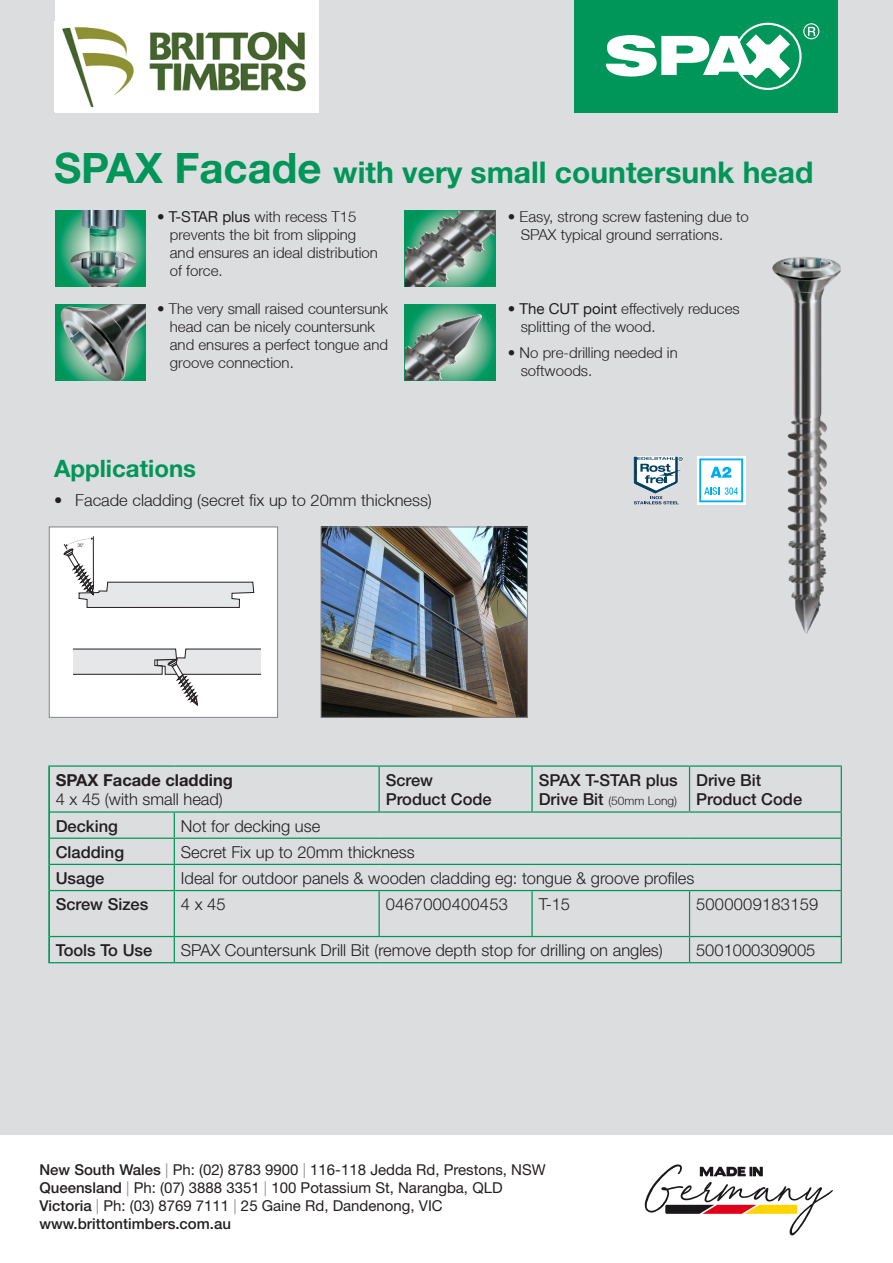
<style>
.page{position:relative;width:893px;height:1263px;background:#fff}
.page>*{position:absolute;margin:0;border:0;box-sizing:border-box;transform-origin:0 0}
.t1{font:700 30px "Helvetica Neue";color:#009559}
.t2{font:700 24px "Helvetica Neue";color:#009559}
.t3{font:300 18px "Helvetica Neue LT";color:#231f20}
.t4{font:300 16.5px "Helvetica Neue";color:#231f20}
.t5{font:500 16.5px/19.8px "Helvetica Neue";color:#231f20}
.t6{font:300 16.5px "Helvetica Neue LT";color:#231f20}
.t7{font:700 16.5px "Helvetica Neue";color:#231f20}
.t8{font:300 15px/18px "Helvetica Neue LT";color:#231f20}
.t9{font:15px/18px "Helvetica Neue";color:#231f20}
.t10{font:300 12px "Helvetica Neue LT";color:#231f20}
.s1{font-size:42px}
.s2{font-weight:400}
.s3{font-family:"Helvetica Neue";font-weight:500;font-size:16.5px}
.s4{font-weight:500}
.s5{color:#939598}
</style>
<div class="page">
<div style="left:0;top:0;width:893px;height:1209px;background:#dcdddf"></div>
<div style="left:574px;top:0;width:264px;height:113px;background:#009559"></div>
<svg style="left:606px;top:23px;width:213px;height:67px"></svg>
<div style="left:0;top:1135px;width:893px;height:128px;background:#fff"></div>
<img style="left:772px;top:257px;width:69px;height:376px">
<hr style="left:48px;top:767px;width:2px;height:45px;background:#009559">
<hr style="left:48px;top:812px;width:2px;height:26px;background:#009559">
<hr style="left:48px;top:838px;width:2px;height:26px;background:#009559">
<hr style="left:48px;top:864px;width:2px;height:26px;background:#009559">
<hr style="left:48px;top:890px;width:2px;height:46px;background:#009559">
<hr style="left:48px;top:936px;width:2px;height:26px;background:#009559">
<hr style="left:48px;top:765px;width:126px;height:2px;background:#009559">
<hr style="left:174px;top:765px;width:205px;height:2px;background:#009559">
<hr style="left:379px;top:765px;width:153px;height:2px;background:#009559">
<hr style="left:378px;top:767px;width:2px;height:44px;background:#009559">
<hr style="left:532px;top:765px;width:157px;height:2px;background:#009559">
<hr style="left:531px;top:767px;width:2px;height:44px;background:#009559">
<hr style="left:689px;top:765px;width:153px;height:2px;background:#009559">
<hr style="left:689px;top:767px;width:1px;height:44px;background:#009559">
<hr style="left:841px;top:767px;width:1px;height:44px;background:#009559">
<hr style="left:50px;top:811px;width:124px;height:2px;background:#009559">
<hr style="left:174px;top:811px;width:205px;height:2px;background:#009559">
<hr style="left:379px;top:811px;width:153px;height:2px;background:#009559">
<hr style="left:532px;top:811px;width:157px;height:2px;background:#009559">
<hr style="left:689px;top:811px;width:153px;height:2px;background:#009559">
<hr style="left:50px;top:837px;width:124px;height:2px;background:#009559">
<hr style="left:174px;top:837px;width:205px;height:2px;background:#009559">
<hr style="left:379px;top:837px;width:153px;height:2px;background:#009559">
<hr style="left:532px;top:837px;width:157px;height:2px;background:#009559">
<hr style="left:689px;top:837px;width:153px;height:2px;background:#009559">
<hr style="left:50px;top:864px;width:124px;height:1px;background:#009559">
<hr style="left:174px;top:864px;width:205px;height:1px;background:#009559">
<svg style="left:174px;top:813px;width:1px;height:77px"></svg>
<hr style="left:379px;top:864px;width:153px;height:1px;background:#009559">
<hr style="left:532px;top:864px;width:157px;height:1px;background:#009559">
<hr style="left:689px;top:864px;width:153px;height:1px;background:#009559">
<svg style="left:841px;top:813px;width:1px;height:77px"></svg>
<hr style="left:50px;top:890px;width:124px;height:1px;background:#009559">
<hr style="left:174px;top:890px;width:205px;height:1px;background:#009559">
<hr style="left:174px;top:891px;width:1px;height:45px;background:#009559">
<hr style="left:379px;top:890px;width:153px;height:1px;background:#009559">
<hr style="left:378px;top:891px;width:2px;height:45px;background:#009559">
<hr style="left:532px;top:890px;width:157px;height:1px;background:#009559">
<hr style="left:531px;top:891px;width:2px;height:45px;background:#009559">
<hr style="left:689px;top:890px;width:153px;height:1px;background:#009559">
<hr style="left:689px;top:891px;width:1px;height:45px;background:#009559">
<hr style="left:841px;top:891px;width:1px;height:45px;background:#009559">
<hr style="left:50px;top:936px;width:124px;height:1px;background:#009559">
<hr style="left:174px;top:936px;width:205px;height:1px;background:#009559">
<svg style="left:174px;top:937px;width:1px;height:25px"></svg>
<hr style="left:379px;top:936px;width:153px;height:1px;background:#009559">
<hr style="left:532px;top:936px;width:157px;height:1px;background:#009559">
<hr style="left:689px;top:936px;width:153px;height:1px;background:#009559">
<svg style="left:689px;top:937px;width:1px;height:25px"></svg>
<svg style="left:841px;top:937px;width:1px;height:25px"></svg>
<hr style="left:48px;top:962px;width:126px;height:1px;background:#009559">
<hr style="left:174px;top:962px;width:205px;height:1px;background:#009559">
<hr style="left:379px;top:962px;width:153px;height:1px;background:#009559">
<hr style="left:532px;top:962px;width:157px;height:1px;background:#009559">
<hr style="left:689px;top:962px;width:153px;height:1px;background:#009559">
<img style="left:323px;top:529px;width:203px;height:187px">
<div style="left:321px;top:527px;width:207px;height:191px;border:1px solid #808285"></div>
<div style="left:49px;top:527px;width:229px;height:190px;background:#fff"></div>
<hr style="left:93px;top:536px;width:1px;height:53px;background:#231f20">
<svg style="left:64px;top:537px;width:196px;height:169px"></svg>
<div style="left:49px;top:527px;width:229px;height:191px;border:1px solid #808285"></div>
<div style="left:55px;top:0;width:264px;height:113px;background:#fff"></div>
<img style="left:62px;top:27px;width:244px;height:81px">
<img style="left:56px;top:210px;width:90px;height:77px">
<img style="left:55px;top:304px;width:91px;height:77px">
<img style="left:405px;top:210px;width:90px;height:77px">
<svg style="left:405px;top:304px;width:90px;height:77px;background:#22a170"></svg>
<img style="left:405px;top:314px;width:77px;height:67px">
<svg style="left:633px;top:456px;width:50px;height:48px"></svg>
<svg style="left:697px;top:456px;width:48px;height:48px"></svg>
<svg style="left:699px;top:458px;width:44px;height:44px;background:#b8e8fa"></svg>
<svg style="left:645px;top:1164px;width:188px;height:71px"></svg>
<h1 class="t1" style="left:54px;top:153px;width:761px"><span class="s1">SPAX Facade</span> with very small countersunk head</h1>
<p class="t8" style="left:170px;top:208px;width:210px;text-indent:-13px">• <span class="s2">T-STAR plus</span> with recess T15 prevents the bit from slipping and ensures an ideal distribution of force.</p>
<p class="t8" style="left:170px;top:299px;width:220px;text-indent:-13px">• The very small raised countersunk head can be nicely countersunk and ensures a perfect tongue and groove connection.</p>
<p class="t8" style="left:521px;top:208px;width:230px;text-indent:-13px">• Easy, strong screw fastening due to<br>SPAX typical ground serrations.</p>
<p class="t8" style="left:521px;top:299px;width:220px;text-indent:-13px">• <span class="s2">The CUT point</span> effectively reduces splitting of the wood.</p>
<p class="t8" style="left:521px;top:344px;width:159px;text-indent:-13px">• No pre-drilling needed in softwoods.</p>
<h2 class="t2" style="left:54px;top:454px;width:144px">Applications</h2>
<p class="t6" style="left:54px;top:490px;width:379px">• Facade cladding (secret fix up to 20mm thickness)</p>
<p class="t7" style="left:56px;top:769px;width:179px">SPAX Facade cladding</p>
<p class="t4" style="left:56px;top:789px;width:169px">4 x 45 (with small head)</p>
<p class="t5" style="left:386px;top:769px;width:108px">Screw<br>Product Code</p>
<p class="t5" style="left:539px;top:769px;width:141px">SPAX T-STAR plus</p>
<p class="t10" style="left:539px;top:794px;width:140px"><span class="s3">Drive Bit</span> (50mm Long)</p>
<p class="t5" style="left:696px;top:769px;width:108px">Drive Bit<br>Product Code</p>
<p class="t5" style="left:56px;top:815px;width:64px">Decking</p>
<p class="t4" style="left:181px;top:816px;width:141px">Not for decking use</p>
<p class="t5" style="left:56px;top:842px;width:70px">Cladding</p>
<p class="t4" style="left:181px;top:842px;width:235px">Secret Fix up to 20mm thickness</p>
<p class="t5" style="left:56px;top:868px;width:50px">Usage</p>
<p class="t4" style="left:181px;top:868px;width:515px">Ideal for outdoor panels &amp; wooden cladding eg: tongue &amp; groove profiles</p>
<p class="t5" style="left:56px;top:894px;width:94px">Screw Sizes</p>
<p class="t4" style="left:181px;top:894px;width:46px">4 x 45</p>
<p class="t4" style="left:386px;top:894px;width:124px">0467000400453</p>
<p class="t4" style="left:539px;top:894px;width:33px">T-15</p>
<p class="t4" style="left:696px;top:894px;width:124px">5000009183159</p>
<p class="t5" style="left:56px;top:940px;width:98px">Tools To Use</p>
<p class="t4" style="left:181px;top:940px;width:483px">SPAX Countersunk Drill Bit (remove depth stop for drilling on angles)</p>
<p class="t4" style="left:696px;top:940px;width:121px">5001000309005</p>
<p class="t9" style="left:39px;top:1160px;width:508px"><span class="s4">New South Wales</span> <span class="s5">|</span> Ph: (02) 8783 9900 <span class="s5">|</span> 116-118 Jedda Rd, Prestons, NSW <span class="s4">Queensland</span> <span class="s5">|</span> Ph: (07) 3888 3351 <span class="s5">|</span> 100 Potassium St, Narangba, QLD <span class="s4">Victoria</span> <span class="s5">|</span> Ph: (03) 8769 7111 <span class="s5">|</span> 25 Gaine Rd, Dandenong, VIC <span class="s4">www.brittontimbers.com.au</span></p>
<p class="t3" style="left:54px;top:1214px;width:172px">www.spaxpacific.com</p>
</div>
